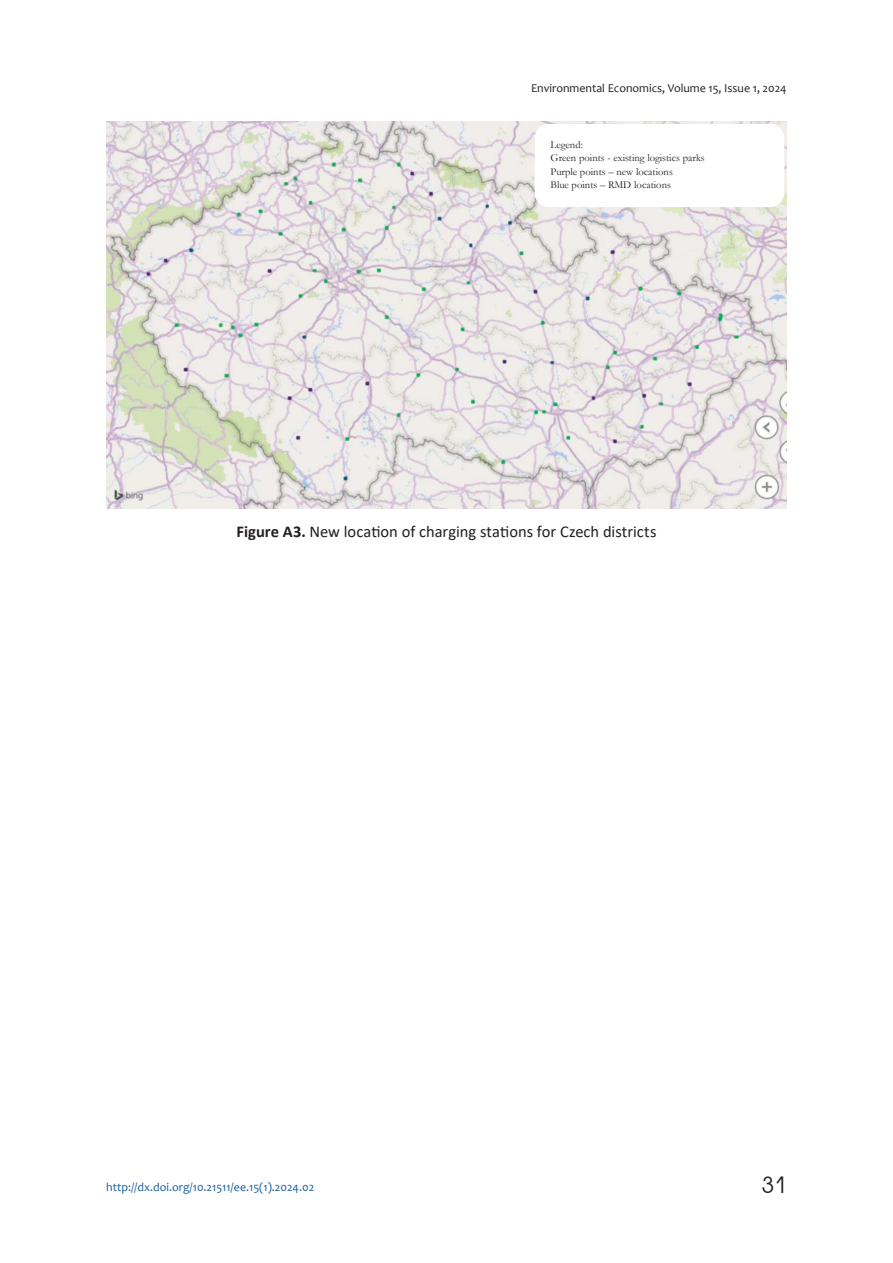
<style>
.page{position:relative;width:893px;height:1263px;background:#fff}
.page>*{position:absolute;margin:0;border:0;box-sizing:border-box;transform-origin:0 0}
.t1{font:22.5px "Avant Garde Gothic C";color:#231f20}
.t2{font:16.5px "Calibri";color:#231f20}
.t3{font:12px "Candara";color:#231f20}
.t4{font:12px "Candara";color:#175d9e}
.t5{font:10.5px/13.2px "Garamond";color:#231f20}
.s1{font-weight:700}
</style>
<div class="page">
<img style="left:106px;top:121px;width:681px;height:387px">
<div style="left:535px;top:124px;width:249px;height:83px;background:#fff;border-radius:14px"></div>
<p class="t3" style="left:531px;top:83px;width:257px">Environmental Economics, Volume 15, Issue 1, 2024</p>
<p class="t5" style="left:550px;top:140px;width:156px">Legend:<br>Green points - existing logistics parks<br>Purple points – new locations<br>Blue points – RMD locations</p>
<h2 class="t2" style="left:236px;top:520px;width:421px"><span class="s1">Figure A3.</span> New location of charging stations for Czech districts</h2>
<p class="t4" style="left:106px;top:1182px;width:209px">http://dx.doi.org/10.21511/ee.15(1).2024.02</p>
<h1 class="t1" style="left:762px;top:1172px;width:26px">31</h1>
</div>
